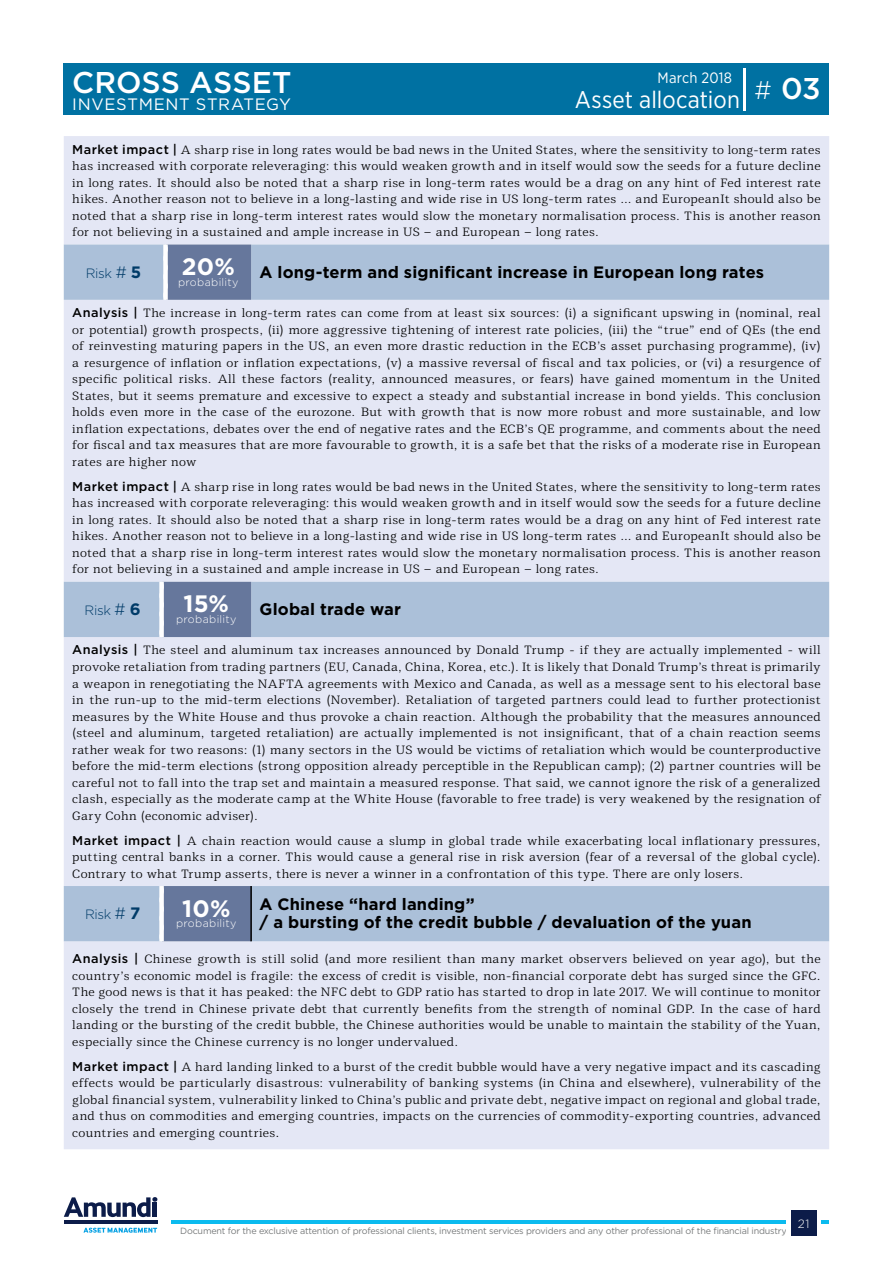
<style>
.page{position:relative;width:893px;height:1263px;background:#fff}
.page>*{position:absolute;margin:0;border:0;box-sizing:border-box;transform-origin:0 0}
.t1{font:500 30px "Gotham";letter-spacing:.005em;color:#fff}
.t2{font:24px "Gotham Narrow";letter-spacing:.005em;color:#fff}
.t3{font:700 23.7px "Gotham";color:#fff}
.t4{font:700 16.5px/18px "Gotham";letter-spacing:.01em;color:#000}
.t5{font:16.5px "Gotham";letter-spacing:.035em;color:#fff}
.t6{font:15px "Gotham Narrow";letter-spacing:.015em;color:#fff}
.t7{font:300 13.5px "Gotham";letter-spacing:-.025em;color:#003b68}
.t8{font:300 12px/16.5px "Mediator Serif";letter-spacing:.025em;color:#000;text-align:justify}
.t9{font:300 12px "Gotham";color:#fff}
.t10{font:300 10.8px "Gotham";letter-spacing:.03em;color:#fff}
.t11{font:9px "Gotham";letter-spacing:-.02em;color:#777a7b}
.s1{font-weight:300;font-size:25.5px}
.s2{font-family:"Gotham";font-weight:500;font-size:12.75px}
.s3{font-size:16.5px}
.s4{font-weight:700;font-size:16.5px}
.s5{font-size:12.75px}
</style>
<div class="page">
<hr style="left:171px;top:1220px;width:658px;height:4px;background:#0bbbef">
<div style="left:787px;top:1206px;width:34px;height:34px;background:#fff"></div>
<div style="left:791px;top:1210px;width:25px;height:25px;background:#0c1c49"></div>
<svg style="left:64px;top:1197px;width:93px;height:20px"></svg>
<hr style="left:153px;top:1202px;width:4px;height:15px;background:#0c1c49">
<hr style="left:64px;top:1220px;width:93px;height:4px;background:#0c1c49">
<svg style="left:83px;top:1227px;width:74px;height:6px"></svg>
<div style="left:64px;top:64px;width:765px;height:51px;background:#0071a2"></div>
<hr style="left:743px;top:69px;width:2px;height:42px;background:#fff">
<div style="left:64px;top:136px;width:765px;height:1013px;background:#e4e7f5"></div>
<svg style="left:64px;top:244px;width:765px;height:697px;background:#d6ddee"></svg>
<svg style="left:162px;top:244px;width:89px;height:697px;background:#c7cde0"></svg>
<svg style="left:162px;top:243px;width:7px;height:58px"></svg>
<hr style="left:250px;top:886px;width:2px;height:55px;background:#000">
<svg style="left:158px;top:580px;width:7px;height:59px"></svg>
<svg style="left:158px;top:884px;width:7px;height:59px"></svg>
<h1 class="t1" style="left:72px;top:63px;width:221px">CROSS ASSET</h1>
<h3 class="t5" style="left:72px;top:93px;width:220px">INVESTMENT STRATEGY</h3>
<p class="t6" style="left:657px;top:68px;width:76px">March 2018</p>
<h1 class="t1" style="left:754px;top:69px;width:68px"><span class="s1">#</span> 03</h1>
<h2 class="t2" style="left:575px;top:85px;width:166px">Asset allocation</h2>
<p class="t8" style="left:72px;top:141px;width:750px"><span class="s2">Market impact |</span> A sharp rise in long rates would be bad news in the United States, where the sensitivity to long-term rates has increased with corporate releveraging: this would weaken growth and in itself would sow the seeds for a future decline in long rates. It should also be noted that a sharp rise in long-term rates would be a drag on any hint of Fed interest rate hikes. Another reason not to believe in a long-lasting and wide rise in US long-term rates ... and EuropeanIt should also be noted that a sharp rise in long-term interest rates would slow the monetary normalisation process. This is another reason for not believing in a sustained and ample increase in US – and European – long rates.</p>
<p class="t7" style="left:86px;top:265px;width:57px">Risk <span class="s3">#</span> <span class="s4">5</span></p>
<h3 class="t3" style="left:182px;top:251px;width:54px">20%</h3>
<p class="t10" style="left:178px;top:275px;width:62px">probability</p>
<h3 class="t4" style="left:260px;top:263px;width:506px">A long-term and significant increase in European long rates</h3>
<p class="t8" style="left:72px;top:305px;width:750px"><span class="s2">Analysis |</span> The increase in long-term rates can come from at least six sources: (i) a significant upswing in (nominal, real or potential) growth prospects, (ii) more aggressive tightening of interest rate policies, (iii) the “true” end of QEs (the end of reinvesting maturing papers in the US, an even more drastic reduction in the ECB’s asset purchasing programme), (iv) a resurgence of inflation or inflation expectations, (v) a massive reversal of fiscal and tax policies, or (vi) a resurgence of specific political risks. All these factors (reality, announced measures, or fears) have gained momentum in the United States, but it seems premature and excessive to expect a steady and substantial increase in bond yields. This conclusion holds even more in the case of the eurozone. But with growth that is now more robust and more sustainable, and low inflation expectations, debates over the end of negative rates and the ECB’s QE programme, and comments about the need for fiscal and tax measures that are more favourable to growth, it is a safe bet that the risks of a moderate rise in European rates are higher now</p>
<p class="t8" style="left:72px;top:478px;width:750px"><span class="s2">Market impact |</span> A sharp rise in long rates would be bad news in the United States, where the sensitivity to long-term rates has increased with corporate releveraging: this would weaken growth and in itself would sow the seeds for a future decline in long rates. It should also be noted that a sharp rise in long-term rates would be a drag on any hint of Fed interest rate hikes. Another reason not to believe in a long-lasting and wide rise in US long-term rates ... and EuropeanIt should also be noted that a sharp rise in long-term interest rates would slow the monetary normalisation process. This is another reason for not believing in a sustained and ample increase in US – and European – long rates.</p>
<p class="t7" style="left:85px;top:602px;width:58px">Risk <span class="s3">#</span> <span class="s4">6</span></p>
<h3 class="t3" style="left:184px;top:588px;width:47px">15%</h3>
<p class="t10" style="left:176px;top:612px;width:62px">probability</p>
<h3 class="t4" style="left:260px;top:600px;width:143px">Global trade war</h3>
<p class="t8" style="left:72px;top:642px;width:750px"><span class="s2">Analysis |</span> The steel and aluminum tax increases announced by Donald Trump - if they are actually implemented - will provoke retaliation from trading partners (EU, Canada, China, Korea, etc.). It is likely that Donald Trump’s threat is primarily a weapon in renegotiating the NAFTA agreements with Mexico and Canada, as well as a message sent to his electoral base in the run-up to the mid-term elections (November). Retaliation of targeted partners could lead to further protectionist measures by the White House and thus provoke a chain reaction. Although the probability that the measures announced (steel and aluminum, targeted retaliation) are actually implemented is not insignificant, that of a chain reaction seems rather weak for two reasons: (1) many sectors in the US would be victims of retaliation which would be counterproductive before the mid-term elections (strong opposition already perceptible in the Republican camp); (2) partner countries will be careful not to fall into the trap set and maintain a measured response. That said, we cannot ignore the risk of a generalized clash, especially as the moderate camp at the White House (favorable to free trade) is very weakened by the resignation of Gary Cohn (economic adviser).</p>
<p class="t8" style="left:72px;top:832px;width:750px"><span class="s2">Market impact |</span> A chain reaction would cause a slump in global trade while exacerbating local inflationary pressures, putting central banks in a corner. This would cause a general rise in risk aversion (fear of a reversal of the global cycle).<br>Contrary to what Trump asserts, there is never a winner in a confrontation of this type. There are only losers.</p>
<p class="t7" style="left:85px;top:906px;width:57px">Risk <span class="s3">#</span> <span class="s4">7</span></p>
<h3 class="t3" style="left:182px;top:892px;width:50px">10%</h3>
<p class="t10" style="left:176px;top:917px;width:62px">probability</p>
<h3 class="t4" style="left:260px;top:895px;width:494px">A Chinese “hard landing”<br>/ a bursting of the credit bubble / devaluation of the yuan</h3>
<p class="t8" style="left:72px;top:951px;width:750px"><span class="s2">Analysis |</span> Chinese growth is still solid (and more resilient than many market observers believed on year ago), but the country’s economic model is fragile: the excess of credit is visible, non-financial corporate debt has surged since the GFC.<br>The good news is that it has peaked: the NFC debt to GDP ratio has started to drop in late 2017. We will continue to monitor closely the trend in Chinese private debt that currently benefits from the strength of nominal GDP. In the case of hard landing or the bursting of the credit bubble, the Chinese authorities would be unable to maintain the stability of the Yuan, especially since the Chinese currency is no longer undervalued.</p>
<p class="t8" style="left:72px;top:1058px;width:750px"><span class="s2">Market impact |</span> A hard landing linked to a burst of the credit bubble would have a very negative impact and its cascading effects would be particularly disastrous: vulnerability of banking systems (in China and elsewhere), vulnerability of the global financial system, vulnerability linked to China’s public and private debt, negative impact on regional and global trade, and thus on commodities and emerging countries, impacts on the currencies of commodity-exporting countries, advanced countries and emerging countries<span class="s5">.</span></p>
<p class="t11" style="left:180px;top:1225px;width:608px">Document for the exclusive attention of professional clients, investment services providers and any other professional of the financial industry</p>
<p class="t9" style="left:798px;top:1216px;width:13px">21</p>
</div>
